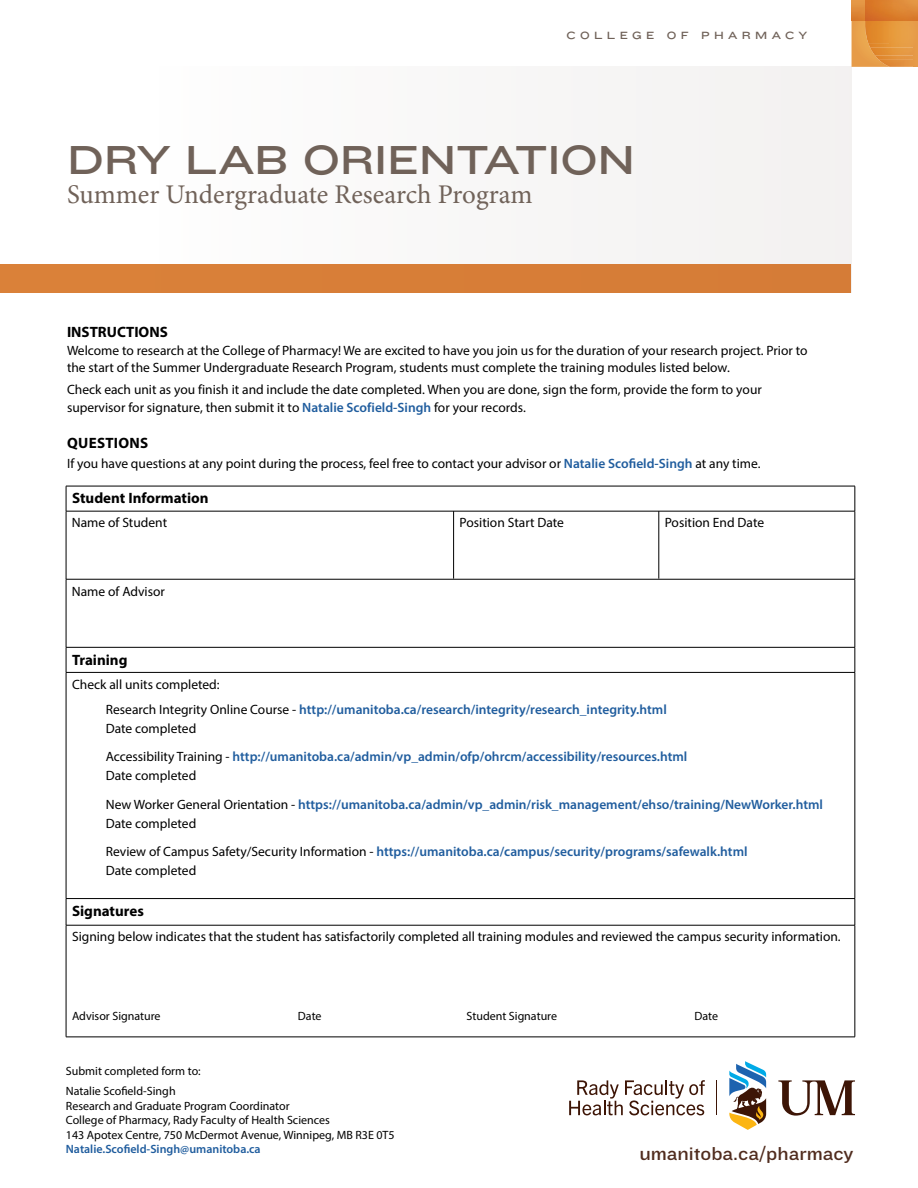
<style>
.page{position:relative;width:918px;height:1188px;background:#fff}
.page>*{position:absolute;margin:0;border:0;box-sizing:border-box;transform-origin:0 0}
.t1{font:42px "Knockout 34 Junior Sumo";letter-spacing:-.01em;color:#706259}
.t2{font:27px "Minion Pro";color:#706259}
.t3{font:19.5px "Knockout HTF32 Junior Cruiserwt";color:#502c1e}
.t4{font:700 15px "Myriad Pro";color:#000}
.t5{font:700 15px "Myriad Pro";letter-spacing:.02em;color:#000}
.t6{font:13.5px/17.4px "Myriad Pro";color:#000}
.t7{font:600 13.5px/28.2px "Myriad Pro";color:#205d9e}
.t8{font:12px/14.4px "Myriad Pro";color:#000}
.t9{font:600 12px "Myriad Pro";color:#205d9e}
.t10{font:10.8px "Knockout 34 Junior Sumo";letter-spacing:.4em;color:#706259}
.s1{font-weight:600;color:#205d9e}
.s2{font-weight:400;color:#000}
</style>
<div class="page">
<div style="left:155px;top:67px;width:696px;height:226px;background:#f8f7f6"></div>
<svg style="left:852px;top:0;width:66px;height:67px;background:#e2903c"></svg>
<div style="left:0;top:265px;width:851px;height:28px;background:#d77e37"></div>
<hr style="left:716px;top:1080px;width:1px;height:35px;background:#3d1506">
<svg style="left:729px;top:1061px;width:38px;height:69px"></svg>
<svg style="left:569px;top:1080px;width:136px;height:35px"></svg>
<svg style="left:778px;top:1080px;width:77px;height:36px"></svg>
<hr style="left:66px;top:486px;width:789px;height:1px;background:#000">
<svg style="left:66px;top:486px;width:1px;height:25px"></svg>
<svg style="left:855px;top:486px;width:1px;height:25px"></svg>
<hr style="left:66px;top:511px;width:789px;height:1px;background:#000">
<hr style="left:66px;top:511px;width:1px;height:68px;background:#000">
<hr style="left:855px;top:511px;width:1px;height:68px;background:#000">
<hr style="left:66px;top:579px;width:789px;height:1px;background:#000">
<hr style="left:66px;top:579px;width:1px;height:68px;background:#000">
<hr style="left:855px;top:579px;width:1px;height:68px;background:#000">
<hr style="left:66px;top:647px;width:789px;height:1px;background:#000">
<svg style="left:66px;top:648px;width:1px;height:24px"></svg>
<svg style="left:855px;top:648px;width:1px;height:24px"></svg>
<hr style="left:66px;top:672px;width:789px;height:1px;background:#000">
<hr style="left:66px;top:673px;width:1px;height:225px;background:#000">
<hr style="left:855px;top:673px;width:1px;height:225px;background:#000">
<hr style="left:66px;top:898px;width:789px;height:1px;background:#000">
<svg style="left:66px;top:899px;width:1px;height:26px"></svg>
<svg style="left:855px;top:899px;width:1px;height:26px"></svg>
<hr style="left:66px;top:925px;width:789px;height:1px;background:#000">
<hr style="left:66px;top:925px;width:1px;height:112px;background:#000">
<hr style="left:855px;top:925px;width:1px;height:112px;background:#000">
<hr style="left:66px;top:1037px;width:789px;height:1px;background:#000">
<hr style="left:453px;top:511px;width:1px;height:68px;background:#000">
<hr style="left:659px;top:511px;width:1px;height:68px;background:#000">
<p class="t10" style="left:567px;top:27px;width:242px">COLLEGE OF PHARMACY</p>
<h1 class="t1" style="left:67px;top:130px;width:570px">DRY LAB ORIENTATION</h1>
<h2 class="t2" style="left:67px;top:177px;width:467px">Summer Undergraduate Research Program</h2>
<p class="t4" style="left:67px;top:322px;width:102px">INSTRUCTIONS</p>
<p class="t6" style="left:67px;top:341px;width:742px">Welcome to research at the College of Pharmacy! We are excited to have you join us for the duration of your research project. Prior to the start of the Summer Undergraduate Research Program, students must complete the training modules listed below.</p>
<p class="t6" style="left:67px;top:381px;width:696px">Check each unit as you finish it and include the date completed. When you are done, sign the form, provide the form to your supervisor for signature, then submit it to <span class="s1">Natalie Scofield-Singh</span> for your records.</p>
<p class="t5" style="left:67px;top:433px;width:83px">QUESTIONS</p>
<p class="t6" style="left:67px;top:454px;width:695px">If you have questions at any point during the process, feel free to contact your advisor or <span class="s1">Natalie Scofield-Singh</span> at any time.</p>
<p class="t4" style="left:72px;top:488px;width:138px">Student Information</p>
<p class="t6" style="left:72px;top:514px;width:97px">Name of Student</p>
<p class="t6" style="left:460px;top:514px;width:106px">Position Start Date</p>
<p class="t6" style="left:665px;top:514px;width:101px">Position End Date</p>
<p class="t6" style="left:72px;top:583px;width:95px">Name of Advisor</p>
<p class="t4" style="left:72px;top:650px;width:57px">Training</p>
<p class="t7" style="left:106px;top:671px;width:562px;line-height:25.2px;text-indent:-34px"><span class="s2">Check all units completed:<br>Research Integrity Online Course -</span> http://umanitoba.ca/research/integrity/research_integrity.html</p>
<p class="t7" style="left:106px;top:714px;width:583px"><span class="s2">Date completed<br>Accessibility Training -</span> http://umanitoba.ca/admin/vp_admin/ofp/ohrcm/accessibility/resources.html</p>
<p class="t7" style="left:106px;top:761px;width:719px"><span class="s2">Date completed<br>New Worker General Orientation -</span> https://umanitoba.ca/admin/vp_admin/risk_management/ehso/training/NewWorker.html</p>
<p class="t7" style="left:106px;top:809px;width:643px"><span class="s2">Date completed<br>Review of Campus Safety/Security Information -</span> https://umanitoba.ca/campus/security/programs/safewalk.html</p>
<p class="t6" style="left:106px;top:862px;width:92px">Date completed</p>
<p class="t4" style="left:72px;top:901px;width:73px">Signatures</p>
<p class="t6" style="left:72px;top:928px;width:770px">Signing below indicates that the student has satisfactorily completed all training modules and reviewed the campus security information.</p>
<p class="t8" style="left:72px;top:1009px;width:90px">Advisor Signature</p>
<p class="t8" style="left:298px;top:1009px;width:25px">Date</p>
<p class="t8" style="left:467px;top:1009px;width:92px">Student Signature</p>
<p class="t8" style="left:694px;top:1009px;width:25px">Date</p>
<p class="t8" style="left:66px;top:1060px;width:136px;line-height:20.4px">Submit completed form to:<br>Natalie Scofield-Singh</p>
<p class="t8" style="left:66px;top:1098px;width:330px">Research and Graduate Program Coordinator<br>College of Pharmacy, Rady Faculty of Health Sciences<br>143 Apotex Centre, 750 McDermot Avenue, Winnipeg, MB R3E 0T5</p>
<p class="t9" style="left:66px;top:1141px;width:196px">Natalie.Scofield-Singh@umanitoba.ca</p>
<h3 class="t3" style="left:639px;top:1143px;width:216px">umanitoba.ca/pharmacy</h3>
</div>
